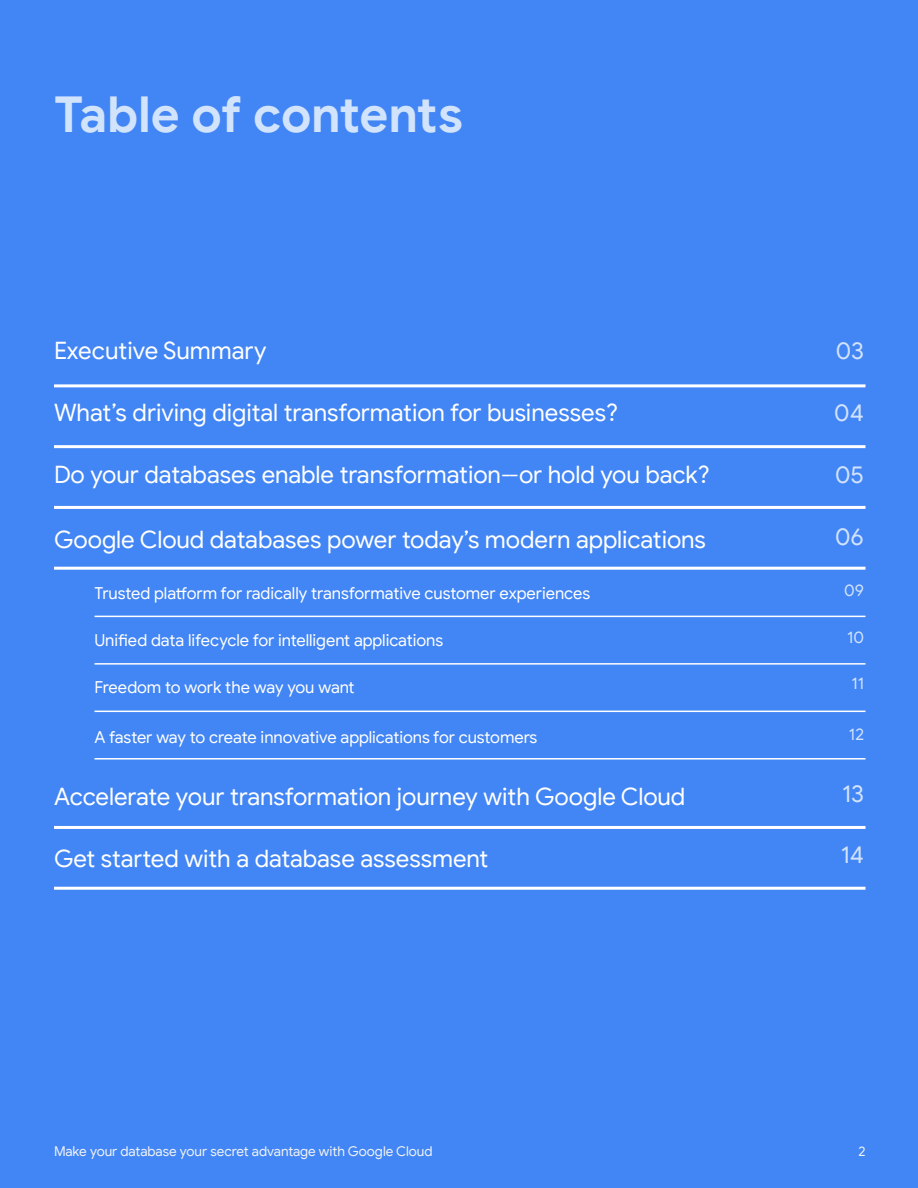
<style>
.page{position:relative;width:918px;height:1188px;background:#4285f4}
.page>*{position:absolute;margin:0;border:0;box-sizing:border-box;transform-origin:0 0}
.t1{font:700 49.5px "Google Sans";letter-spacing:-.01em;color:#d2e3fc}
.t2{font:24px "Google Sans";letter-spacing:-.005em;color:#fff}
.t3{font:24px "Google Sans";color:#d2e3fc}
.t4{font:16.5px "Google Sans";letter-spacing:-.005em;color:#fff}
.t5{font:16.5px "Google Sans";color:#d2e3fc}
.t6{font:13.5px "Google Sans";letter-spacing:-.005em;color:#f1f3f4}
</style>
<div class="page">
<hr style="left:54px;top:384px;width:812px;height:3px;background:#fff">
<hr style="left:54px;top:826px;width:812px;height:3px;background:#fff">
<hr style="left:54px;top:506px;width:812px;height:3px;background:#fff">
<hr style="left:54px;top:445px;width:812px;height:3px;background:#fff">
<hr style="left:54px;top:887px;width:812px;height:3px;background:#fff">
<hr style="left:54px;top:567px;width:812px;height:3px;background:#fff">
<hr style="left:94px;top:616px;width:772px;height:1px;background:#fff">
<hr style="left:94px;top:663px;width:772px;height:2px;background:#fff">
<hr style="left:94px;top:711px;width:772px;height:1px;background:#fff">
<hr style="left:94px;top:758px;width:772px;height:2px;background:#fff">
<h1 class="t1" style="left:54px;top:84px;width:411px">Table of contents</h1>
<p class="t2" style="left:54px;top:336px;width:214px">Executive Summary</p>
<p class="t2" style="left:54px;top:398px;width:566px">What’s driving digital transformation for businesses?</p>
<p class="t2" style="left:54px;top:460px;width:657px">Do your databases enable transformation--or hold you back?</p>
<p class="t2" style="left:54px;top:525px;width:653px">Google Cloud databases power today’s modern applications</p>
<p class="t4" style="left:94px;top:584px;width:497px">Trusted platform for radically transformative customer experiences</p>
<p class="t4" style="left:94px;top:630px;width:350px">Unified data lifecycle for intelligent applications</p>
<p class="t4" style="left:94px;top:677px;width:262px">Freedom to work the way you want</p>
<p class="t4" style="left:94px;top:728px;width:444px">A faster way to create innovative applications for customers</p>
<p class="t2" style="left:54px;top:782px;width:633px">Accelerate your transformation journey with Google Cloud</p>
<p class="t2" style="left:54px;top:844px;width:436px">Get started with a database assessment</p>
<p class="t3" style="left:836px;top:336px;width:30px">03</p>
<p class="t3" style="left:834px;top:398px;width:31px">04</p>
<p class="t3" style="left:835px;top:460px;width:30px">05</p>
<p class="t3" style="left:835px;top:522px;width:30px">06</p>
<p class="t5" style="left:844px;top:580px;width:21px">09</p>
<p class="t5" style="left:847px;top:627px;width:18px">10</p>
<p class="t5" style="left:851px;top:674px;width:14px">11</p>
<p class="t5" style="left:849px;top:724px;width:17px">12</p>
<p class="t3" style="left:842px;top:779px;width:23px">13</p>
<p class="t3" style="left:841px;top:840px;width:25px">14</p>
<p class="t6" style="left:54px;top:1143px;width:380px">Make your database your secret advantage with Google Cloud</p>
<p class="t6" style="left:858px;top:1143px;width:9px">2</p>
</div>
